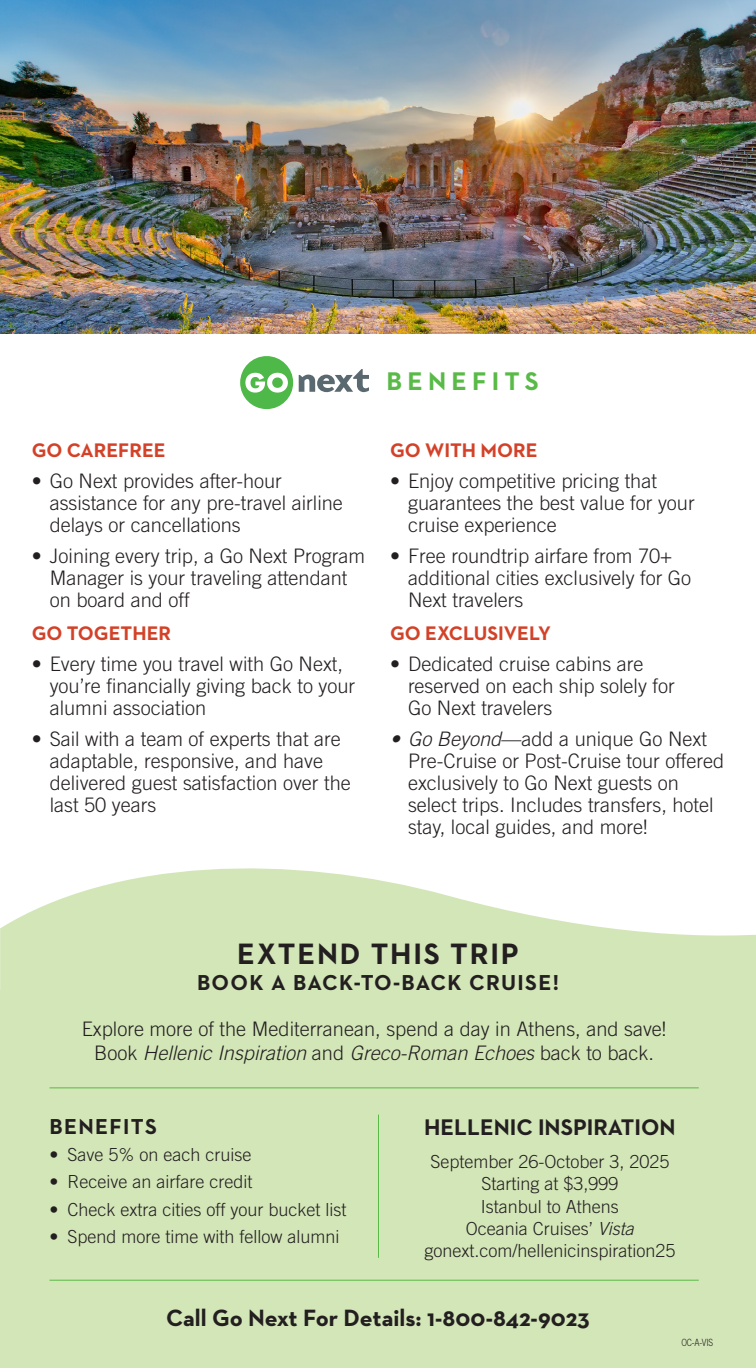
<style>
.page{position:relative;width:756px;height:1368px;background:#fff}
.page>*{position:absolute;margin:0;border:0;box-sizing:border-box;transform-origin:0 0}
.t1{font:700 30px "Neutraface 2 Text";letter-spacing:.06em;color:#231f20}
.t2{font:700 26px "Neutraface 2 Text";letter-spacing:.2em;color:#59ba47}
.t3{font:700 24px "Neutraface 2 Text";color:#231f20}
.t4{font:700 23px "Neutraface 2 Text";color:#231f20}
.t5{font:700 22px "Neutraface 2 Text";letter-spacing:.06em;color:#231f20}
.t6{font:300 20px/22px "Trade Gothic LT Std";color:#231f20}
.t7{font:700 20px "Neutraface 2 Text";color:#d34228}
.t8{font:300 18px/22.4px "Trade Gothic LT Std";color:#231f20;text-align:center}
.t9{font:300 10px "Trade Gothic LT Std";color:#231f20;scale:.85 1}
.s1{font-style:italic}
</style>
<div class="page">
<div style="left:0;top:990px;width:756px;height:378px;background:#d3e6b8"></div>
<img style="left:0;top:0;width:756px;height:333px">
<div style="left:240px;top:356px;width:53px;height:53px;background:#4eb848;border-radius:50%"></div>
<svg style="left:299px;top:369px;width:70px;height:23px"></svg>
<svg style="left:245px;top:373px;width:43px;height:20px"></svg>
<svg style="left:0;top:868px;width:756px;height:221px;fill:#d3e6b8"></svg>
<hr style="left:50px;top:1087px;width:649px;height:1px;background:#59ba47">
<hr style="left:50px;top:1280px;width:649px;height:1px;background:#59ba47">
<hr style="left:378px;top:1115px;width:1px;height:143px;background:#59ba47">
<p class="t7" style="left:32px;top:437px;width:136px">GO CAREFREE</p>
<p class="t6" style="left:50px;top:470px;width:295px;text-indent:-18px">• Go Next provides after-hour assistance for any pre-travel airline delays or cancellations</p>
<p class="t6" style="left:50px;top:545px;width:317px;text-indent:-18px">• Joining every trip, a Go Next Program<br>Manager is your traveling attendant on board and off</p>
<p class="t7" style="left:32px;top:620px;width:141px">GO TOGETHER</p>
<p class="t6" style="left:50px;top:653px;width:307px;text-indent:-18px">• Every time you travel with Go Next, you’re financially giving back to your alumni association</p>
<p class="t6" style="left:50px;top:728px;width:303px;text-indent:-18px">• Sail with a team of experts that are adaptable, responsive, and have delivered guest satisfaction over the last 50 years</p>
<p class="t2" style="left:387px;top:365px;width:154px">BENEFITS</p>
<p class="t7" style="left:390px;top:437px;width:149px">GO WITH MORE</p>
<p class="t6" style="left:408px;top:470px;width:288px;text-indent:-18px">• Enjoy competitive pricing that guarantees the best value for your cruise experience</p>
<p class="t6" style="left:408px;top:545px;width:285px;text-indent:-18px">• Free roundtrip airfare from 70+ additional cities exclusively for Go<br>Next travelers</p>
<p class="t7" style="left:390px;top:620px;width:162px">GO EXCLUSIVELY</p>
<p class="t6" style="left:408px;top:653px;width:268px;text-indent:-18px">• Dedicated cruise cabins are reserved on each ship solely for<br>Go Next travelers</p>
<p class="t6" style="left:408px;top:728px;width:318px;text-indent:-18px"><span class="s1">• Go Beyond</span>—add a unique Go Next Pre-Cruise or Post-Cruise tour offered exclusively to Go Next guests on select trips. Includes transfers, hotel stay, local guides, and more!</p>
<p class="t1" style="left:237px;top:934px;width:283px">EXTEND THIS TRIP</p>
<p class="t5" style="left:197px;top:968px;width:363px">BOOK A BACK-TO-BACK CRUISE!</p>
<p class="t6" style="left:82px;top:1016px;width:586px;line-height:24px;text-align:center">Explore more of the Mediterranean, spend a day in Athens, and save!<br>Book <span class="s1">Hellenic Inspiration</span> and <span class="s1">Greco-Roman Echoes</span> back to back.</p>
<p class="t5" style="left:50px;top:1113px;width:109px">BENEFITS</p>
<p class="t8" style="left:50px;top:1143px;width:204px">• Save 5% on each cruise</p>
<p class="t8" style="left:50px;top:1171px;width:205px">• Receive an airfare credit</p>
<p class="t8" style="left:50px;top:1198px;width:299px">• Check extra cities off your bucket list</p>
<p class="t8" style="left:50px;top:1225px;width:292px">• Spend more time with fellow alumni</p>
<p class="t4" style="left:424px;top:1112px;width:253px">HELLENIC INSPIRATION</p>
<p class="t8" style="left:424px;top:1150px;width:253px">September 26-October 3, 2025<br>Starting at $3,999<br>Istanbul to Athens<br>Oceania Cruises’ <span class="s1">Vista </span>gonext.com/hellenicinspiration25</p>
<p class="t3" style="left:166px;top:1302px;width:425px">Call Go Next For Details: 1-800-842-9023</p>
<p class="t9" style="left:681px;top:1337px;width:39px">OC-A-VIS</p>
</div>
